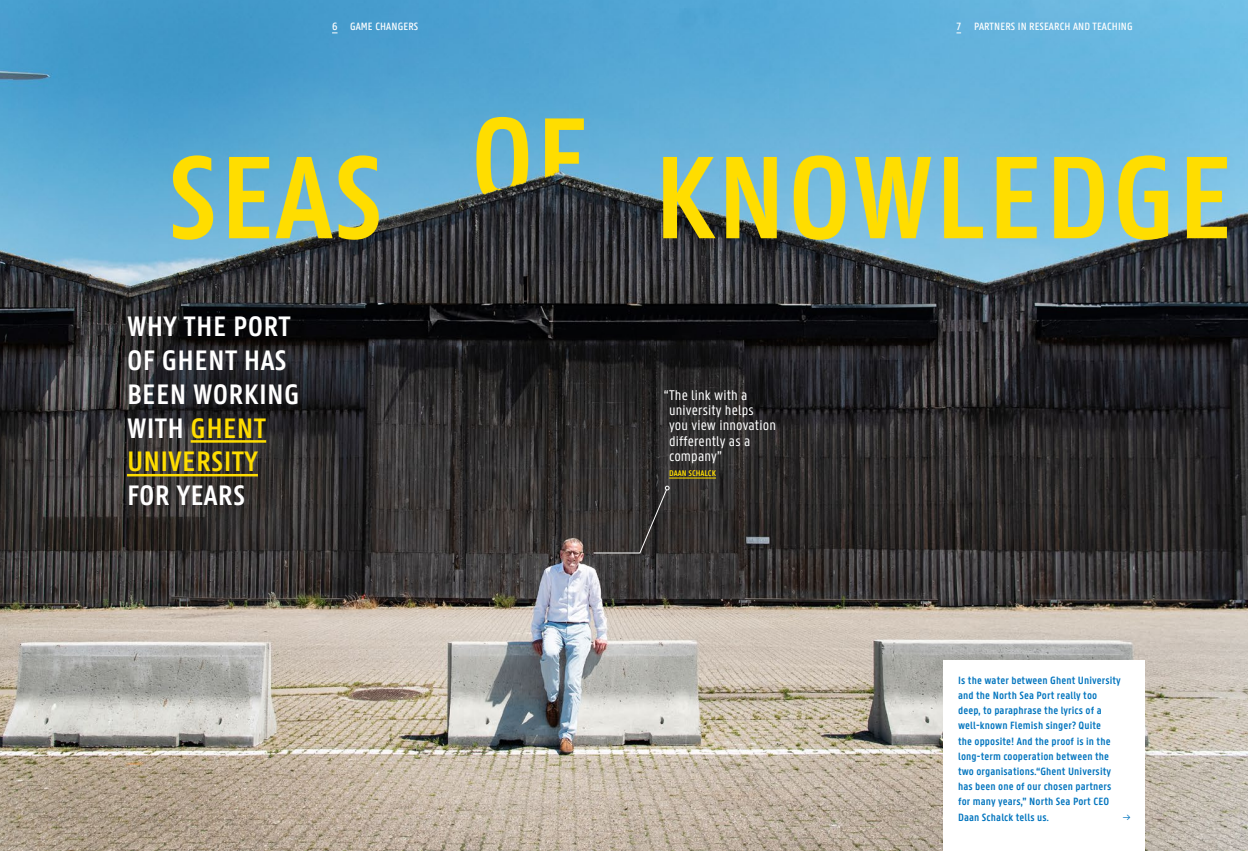
<style>
.page{position:relative;width:1248px;height:851px;background:#fff}
.page>*{position:absolute;margin:0;border:0;box-sizing:border-box;transform-origin:0 0}
.t1{font:600 125px "U Gent Panno Text";letter-spacing:.01em;color:#fd0}
.t2{font:600 30px/33.8px "U Gent Panno Text";letter-spacing:.01em;color:#fff}
.t3{font:15px/15px "U Gent Panno Text";letter-spacing:.01em;color:#fff}
.t4{font:600 11.25px/15.2px "U Gent Panno Text";letter-spacing:.01em;color:#0074be}
.t5{font:500 11.25px "U Gent Panno Text";letter-spacing:.01em;color:#fff}
.t6{font:300 11.25px "U Gent Panno Text";color:#0074be}
.t7{font:600 8.75px "U Gent Panno Text";color:#fd0}
.s1{color:#fd0}
</style>
<div class="page">
<img style="left:0;top:0;width:1247px;height:850px">
<hr style="left:669px;top:477px;width:47px;height:1px;background:#fd0">
<div style="left:943px;top:660px;width:202px;height:190px;background:#fff"></div>
<svg style="left:593px;top:485px;width:76px;height:68px;background:#383534"></svg>
<img style="left:87px;top:66px;width:1013px;height:279px">
<hr style="left:191px;top:440px;width:75px;height:2px;background:#fd0">
<hr style="left:127px;top:474px;width:131px;height:2px;background:#fd0">
<p class="t5" style="left:332px;top:20px;width:88px">6 GAME CHANGERS</p>
<p class="t5" style="left:956px;top:20px;width:178px">7 PARTNERS IN RESEARCH AND TEACHING</p>
<h1 class="t1" style="left:470px;top:83px;width:119px">OF</h1>
<h1 class="t1" style="left:167px;top:122px;width:218px">SEAS</h1>
<h1 class="t1" style="left:653px;top:122px;width:581px">KNOWLEDGE</h1>
<h2 class="t2" style="left:127px;top:309px;width:174px">WHY THE PORT<br>OF GHENT HAS<br>BEEN WORKING<br>WITH <span class="s1">GHENT<br>UNIVERSITY</span></h2>
<h2 class="t2" style="left:127px;top:478px;width:120px">FOR YEARS</h2>
<h3 class="t3" style="left:669px;top:388px;width:108px;text-indent:-5px">“The link with a university helps you view innovation differently as a company”</h3>
<p class="t7" style="left:669px;top:467px;width:48px">DAAN SCHALCK</p>
<p class="t4" style="left:957px;top:672px;width:164px">Is the water between Ghent University and the North Sea Port really too deep, to paraphrase the lyrics of a well-known Flemish singer? Quite<br>the opposite! And the proof is in the long-term cooperation between the two organisations.“Ghent University has been one of our chosen partners for many years,” North Sea Port CEO Daan Schalck tells us.</p>
<p class="t6" style="left:1122px;top:810px;width:9px">→</p>
</div>
